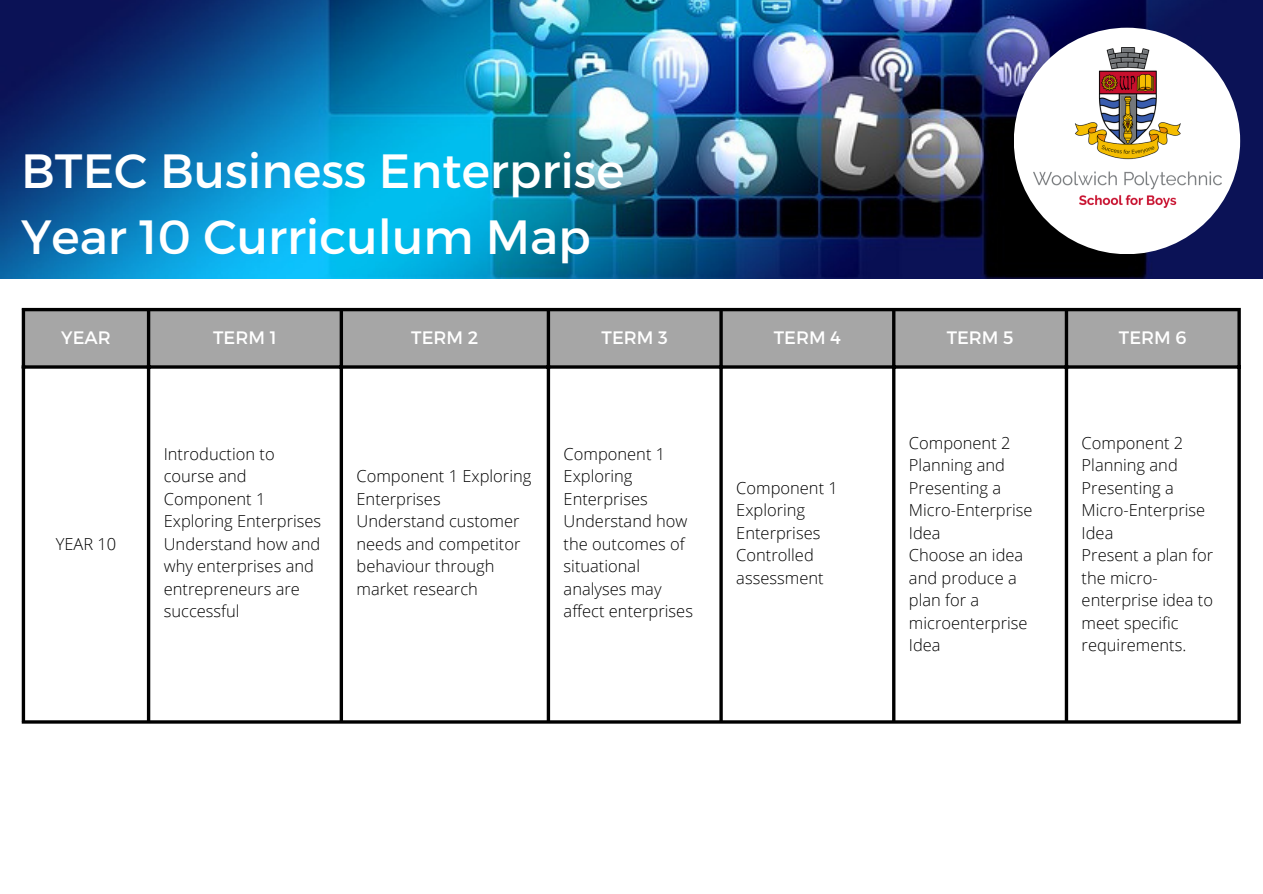
<style>
.page{position:relative;width:1263px;height:894px;background:#fff}
.page>*{position:absolute;margin:0;border:0;box-sizing:border-box;transform-origin:0 0}
.t1{font:48px "Montserrat";color:#fff}
.t2{font:18px "Montserrat";color:#fff}
.t3{font:300 16.5px/22.5px "Open Sans";color:#000}
</style>
<div class="page">
<img style="left:0;top:0;width:1263px;height:279px">
<div style="left:25px;top:311px;width:1212px;height:54px;background:#a6a6a6"></div>
<hr style="left:22px;top:311px;width:3px;height:409px;background:#000">
<hr style="left:147px;top:311px;width:3px;height:409px;background:#000">
<hr style="left:340px;top:311px;width:3px;height:409px;background:#000">
<hr style="left:547px;top:311px;width:3px;height:409px;background:#000">
<svg style="left:719px;top:311px;width:4px;height:409px;background:#252525"></svg>
<hr style="left:892px;top:311px;width:3px;height:409px;background:#000">
<hr style="left:1065px;top:311px;width:3px;height:409px;background:#000">
<svg style="left:1237px;top:311px;width:4px;height:409px;background:#252525"></svg>
<hr style="left:22px;top:308px;width:1219px;height:3px;background:#000">
<hr style="left:22px;top:365px;width:1219px;height:3px;background:#000">
<hr style="left:22px;top:720px;width:1219px;height:3px;background:#000">
<div style="left:1014px;top:28px;width:226px;height:226px;background:#fff;border-radius:50%"></div>
<img style="left:1033px;top:47px;width:188px;height:160px">
<p class="t1" style="left:21px;top:139px;width:605px">BTEC Business Enterprise</p>
<p class="t1" style="left:21px;top:206px;width:571px">Year 10 Curriculum Map</p>
<p class="t2" style="left:61px;top:326px;width:51px">YEAR</p>
<p class="t2" style="left:213px;top:326px;width:65px">TERM 1</p>
<p class="t2" style="left:411px;top:326px;width:69px">TERM 2</p>
<p class="t2" style="left:602px;top:326px;width:68px">TERM 3</p>
<p class="t2" style="left:774px;top:326px;width:69px">TERM 4</p>
<p class="t2" style="left:947px;top:326px;width:68px">TERM 5</p>
<p class="t2" style="left:1119px;top:326px;width:69px">TERM 6</p>
<p class="t3" style="left:56px;top:532px;width:62px">YEAR 10</p>
<p class="t3" style="left:164px;top:442px;width:159px">Introduction to course and<br>Component 1<br>Exploring Enterprises</p>
<p class="t3" style="left:164px;top:532px;width:158px">Understand how and why enterprises and entrepreneurs are successful</p>
<p class="t3" style="left:356px;top:464px;width:176px">Component 1 Exploring<br>Enterprises</p>
<p class="t3" style="left:356px;top:509px;width:165px">Understand customer needs and competitor behaviour through market research</p>
<p class="t3" style="left:564px;top:442px;width:103px">Component 1<br>Exploring<br>Enterprises</p>
<p class="t3" style="left:564px;top:509px;width:131px">Understand how the outcomes of situational analyses may affect enterprises</p>
<p class="t3" style="left:736px;top:476px;width:103px">Component 1<br>Exploring<br>Enterprises</p>
<p class="t3" style="left:736px;top:543px;width:89px">Controlled assessment</p>
<p class="t3" style="left:909px;top:431px;width:125px">Component 2<br>Planning and<br>Presenting a<br>Micro-Enterprise<br>Idea</p>
<p class="t3" style="left:909px;top:543px;width:120px">Choose an idea and produce a plan for a microenterprise<br>Idea</p>
<p class="t3" style="left:1082px;top:431px;width:125px">Component 2<br>Planning and<br>Presenting a<br>Micro-Enterprise<br>Idea</p>
<p class="t3" style="left:1082px;top:543px;width:133px">Present a plan for the micro&shy;enterprise idea to meet specific requirements.</p>
</div>
